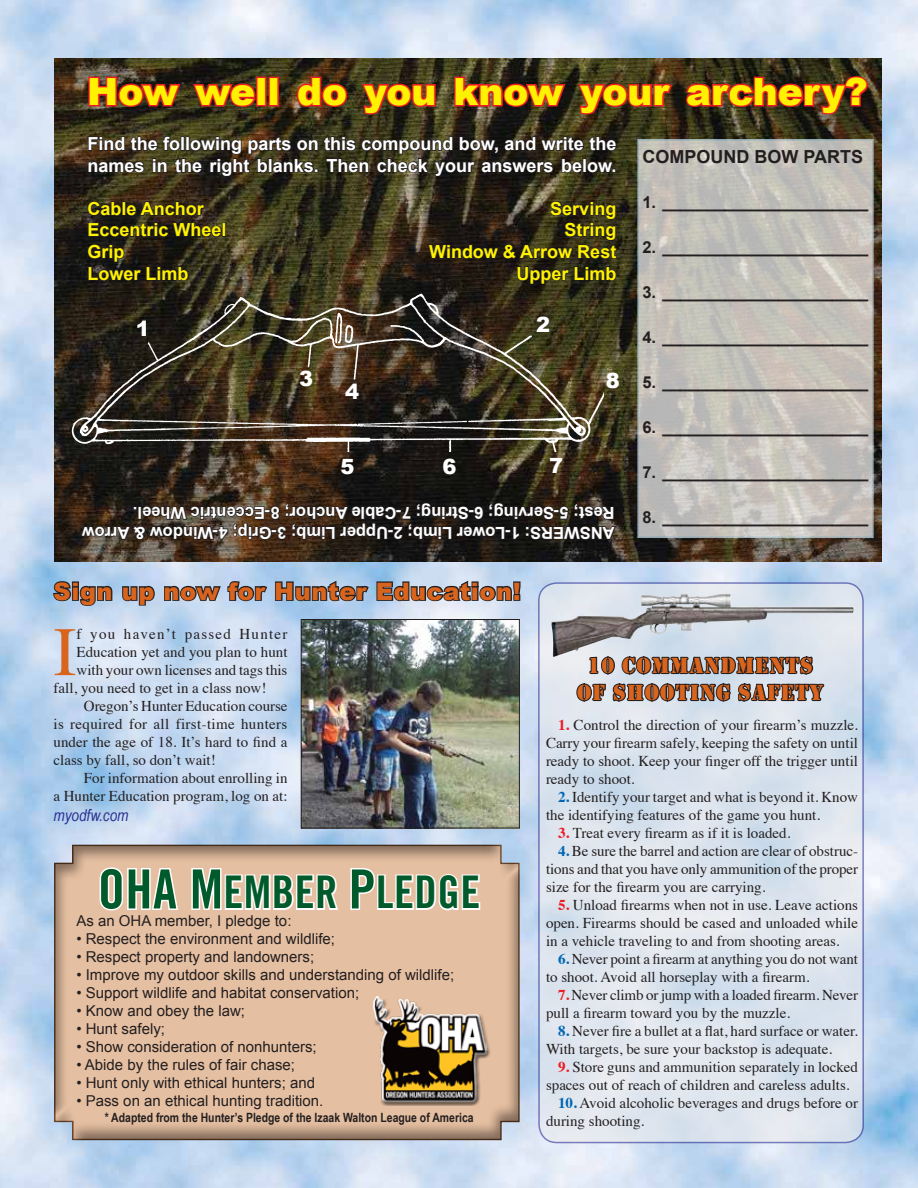
<style>
.page{position:relative;width:918px;height:1188px;background:#fff}
.page>*{position:absolute;margin:0;border:0;box-sizing:border-box;transform-origin:0 0}
.t1{font:69.45px "Times";color:#d8641d}
.t2{font:45px "Trade Gothic Bold Cond Twenty";letter-spacing:.01em;color:#005a2b}
.t3{font:900 37.5px "Arial";color:#fff200}
.t4{font:900 24px "Arial";letter-spacing:.025em;color:#d8641d}
.t5{font:22.5px/27px "Stencil";letter-spacing:.05em;color:#d8641d;text-align:center}
.t6{font:900 21px "Arial";color:#fff}
.t7{font:700 18px/21.6px "Arial";color:#fff}
.t8{font:700 18px "Arial";color:#fff200}
.t9{font:700 18px "Arial";color:#231f20}
.t10{font:700 16.5px "Arial";color:#231f20}
.t11{font:700 16.5px/19.8px "Arial";color:#fff}
.t12{font:italic 16.5px "Arial Narrow";color:#2e3092}
.t13{font:15px/18px "Times";color:#231f20}
.t14{font:15px "Arial";color:#231f20}
.t15{font:15px "Times";letter-spacing:.025em;color:#231f20}
.t16{font:15px "Times";letter-spacing:.08em;color:#231f20}
.t17{font:700 12.75px "Arial Narrow";color:#231f20}
.s1{font-size:54px}
.s2{font-weight:700;color:#ed1d24}
.s3{font-weight:700;color:#0066b3}
</style>
<div class="page">
<img style="left:0;top:0;width:918px;height:1188px">
<div style="left:52px;top:842px;width:470px;height:300px;background:#231f20;opacity:.5"></div>
<svg style="left:98px;top:866px;width:82px;height:46px"></svg>
<svg style="left:190px;top:866px;width:150px;height:45px"></svg>
<svg style="left:349px;top:866px;width:133px;height:46px"></svg>
<svg style="left:52px;top:580px;width:62px;height:28px;background:#77889b"></svg>
<svg style="left:121px;top:585px;width:35px;height:22px"></svg>
<svg style="left:163px;top:579px;width:359px;height:24px;background:#828f9f"></svg>
<svg style="left:539px;top:583px;width:324px;height:560px;background:#dce4ed"></svg>
<div style="left:538px;top:582px;width:326px;height:561px;border:2px solid #2e3092;border-radius:18px"></div>
<img style="left:552px;top:593px;width:302px;height:64px">
<svg style="left:575px;top:645px;width:251px;height:74px;background:#a7adb5"></svg>
<img style="left:303px;top:621px;width:215px;height:205px">
<div style="left:301px;top:619px;width:219px;height:209px;border:1px solid #231f20"></div>
<img style="left:55px;top:58px;width:826px;height:504px">
<svg style="left:87px;top:75px;width:95px;height:34px;background:#772822"></svg>
<svg style="left:191px;top:81px;width:67px;height:28px;background:#85281e"></svg>
<div style="left:256px;top:77px;width:11px;height:29px;border:3px solid #ed1d24"></div>
<div style="left:269px;top:77px;width:10px;height:29px;border:3px solid #ed1d24"></div>
<svg style="left:295px;top:75px;width:54px;height:34px;background:#7f2a1d"></svg>
<svg style="left:360px;top:82px;width:77px;height:34px;background:#7a2b1e"></svg>
<img style="left:453px;top:75px;width:115px;height:34px">
<svg style="left:576px;top:82px;width:98px;height:34px;background:#7c2f1e"></svg>
<img style="left:684px;top:74px;width:186px;height:42px">
<svg style="left:87px;top:135px;width:530px;height:42px;background:#312c1d"></svg>
<div style="left:222px;top:223px;width:4px;height:14px;border:2px solid #231f20"></div>
<svg style="left:86px;top:200px;width:137px;height:82px;background:#27221a"></svg>
<svg style="left:427px;top:200px;width:191px;height:85px;background:#292318"></svg>
<svg style="left:80px;top:502px;width:537px;height:40px;background:#2d241d"></svg>
<img style="left:61px;top:289px;width:542px;height:163px">
<svg style="left:637px;top:139px;width:237px;height:399px;background:#c3c0ba"></svg>
<div style="left:369px;top:993px;width:113px;height:109px;background:#e5bfa1"></div>
<div style="left:373px;top:995px;width:118px;height:111px;background:#231f20;opacity:.55"></div>
<h3 class="t3" style="left:87px;top:64px;width:782px">How well do you know your archery?</h3>
<p class="t7" style="left:87px;top:134px;width:530px">Find the following parts on this compound bow, and write the names in the right blanks. Then check your answers below.</p>
<p class="t8" style="left:87px;top:197px;width:118px">Cable Anchor</p>
<p class="t8" style="left:550px;top:197px;width:68px">Serving</p>
<p class="t8" style="left:87px;top:218px;width:141px">Eccentric Wheel</p>
<p class="t8" style="left:564px;top:218px;width:54px">String</p>
<p class="t8" style="left:87px;top:240px;width:39px">Grip</p>
<p class="t8" style="left:429px;top:240px;width:189px">Window &amp; Arrow Rest</p>
<p class="t8" style="left:87px;top:261px;width:103px">Lower Limb</p>
<p class="t8" style="left:516px;top:261px;width:102px">Upper Limb</p>
<p class="t9" style="left:643px;top:144px;width:222px">COMPOUND BOW PARTS</p>
<p class="t10" style="left:643px;top:191px;width:227px">1. _______________________</p>
<p class="t10" style="left:643px;top:236px;width:227px">2. _______________________</p>
<p class="t10" style="left:643px;top:281px;width:227px">3. _______________________</p>
<p class="t10" style="left:643px;top:326px;width:227px">4. _______________________</p>
<p class="t10" style="left:643px;top:371px;width:227px">5. _______________________</p>
<p class="t10" style="left:643px;top:416px;width:227px">6. _______________________</p>
<p class="t10" style="left:643px;top:461px;width:227px">7. _______________________</p>
<p class="t10" style="left:643px;top:506px;width:227px">8. _______________________</p>
<h3 class="t6" style="left:136px;top:313px;width:16px">1</h3>
<h3 class="t6" style="left:536px;top:309px;width:16px">2</h3>
<h3 class="t6" style="left:299px;top:363px;width:16px">3</h3>
<h3 class="t6" style="left:345px;top:376px;width:16px">4</h3>
<h3 class="t6" style="left:606px;top:365px;width:16px">8</h3>
<h3 class="t6" style="left:341px;top:451px;width:16px">5</h3>
<h3 class="t6" style="left:443px;top:451px;width:16px">6</h3>
<h3 class="t6" style="left:549px;top:450px;width:16px">7</h3>
<p class="t11" style="left:615px;top:542px;width:534px;rotate:-180deg">ANSWERS: 1-Lower Limb; 2-Upper Limb; 3-Grip; 4-Window &amp; Arrow<br>Rest; 5-Serving; 6-String; 7-Cable Anchor; 8-Eccentric Wheel.</p>
<h3 class="t4" style="left:54px;top:574px;width:469px">Sign up now for Hunter Education!</h3>
<h1 class="t1" style="left:54px;top:587px;width:25px">I</h1>
<p class="t16" style="left:77px;top:620px;width:212px">f you haven’t passed Hunter</p>
<p class="t13" style="left:77px;top:642px;width:212px">Education yet and you plan to hunt</p>
<p class="t13" style="left:77px;top:660px;width:212px">with your own licenses and tags this</p>
<p class="t13" style="left:54px;top:678px;width:214px">fall, you need to get in a class now!</p>
<p class="t13" style="left:84px;top:696px;width:205px">Oregon’s Hunter Education course</p>
<p class="t15" style="left:54px;top:710px;width:235px">is required for all first-time hunters</p>
<p class="t13" style="left:54px;top:732px;width:236px">under the age of 18. It’s hard to find a</p>
<p class="t13" style="left:54px;top:750px;width:164px">class by fall, so don’t wait!</p>
<p class="t13" style="left:84px;top:768px;width:205px">For information about enrolling in</p>
<p class="t13" style="left:54px;top:786px;width:236px">a Hunter Education program, log on at:</p>
<p class="t12" style="left:54px;top:804px;width:77px">myodfw.com</p>
<h2 class="t2" style="left:98px;top:865px;width:384px"><span class="s1">OHA M</span>EMBER <span class="s1">P</span>LEDGE</h2>
<p class="t14" style="left:76px;top:911px;width:217px">As an OHA member, I pledge to:</p>
<p class="t14" style="left:76px;top:929px;width:260px">• Respect the environment and wildlife;</p>
<p class="t14" style="left:76px;top:947px;width:239px">• Respect property and landowners;</p>
<p class="t14" style="left:76px;top:965px;width:379px">• Improve my outdoor skills and understanding of wildlife;</p>
<p class="t14" style="left:76px;top:983px;width:284px">• Support wildlife and habitat conservation;</p>
<p class="t14" style="left:76px;top:1001px;width:170px">• Know and obey the law;</p>
<p class="t14" style="left:76px;top:1019px;width:90px">• Hunt safely;</p>
<p class="t14" style="left:76px;top:1037px;width:242px">• Show consideration of nonhunters;</p>
<p class="t14" style="left:76px;top:1055px;width:220px">• Abide by the rules of fair chase;</p>
<p class="t14" style="left:76px;top:1073px;width:240px">• Hunt only with ethical hunters; and</p>
<p class="t14" style="left:76px;top:1091px;width:249px">• Pass on an ethical hunting tradition.</p>
<p class="t17" style="left:105px;top:1108px;width:370px">* Adapted from the Hunter’s Pledge of the Izaak Walton League of America</p>
<h3 class="t5" style="left:577px;top:652px;width:248px">10 COMMANDMENTS<br>OF SHOOTING SAFETY</h3>
<p class="t13" style="left:546px;top:715px;width:314px;text-align:justify;text-indent:12px"><span class="s2">1.</span> Control the direction of your firearm’s muzzle.<br>Carry your firearm safely, keeping the safety on until ready to shoot. Keep your finger off the trigger until ready to shoot.</p>
<p class="t13" style="left:546px;top:787px;width:314px;text-indent:12px"><span class="s3">2.</span> Identify your target and what is beyond it. Know the identifying features of the game you hunt.</p>
<p class="t13" style="left:558px;top:823px;width:234px"><span class="s2">3.</span> Treat every firearm as if it is loaded.</p>
<p class="t13" style="left:546px;top:841px;width:314px;text-align:justify;text-indent:12px"><span class="s3">4.</span> Be sure the barrel and action are clear of obstruc&shy;tions and that you have only ammunition of the proper size for the firearm you are carrying.</p>
<p class="t13" style="left:546px;top:895px;width:314px;text-align:justify;text-indent:12px"><span class="s2">5.</span> Unload firearms when not in use. Leave actions open. Firearms should be cased and unloaded while in a vehicle traveling to and from shooting areas.</p>
<p class="t13" style="left:546px;top:949px;width:314px;text-indent:12px"><span class="s3">6.</span> Never point a firearm at anything you do not want to shoot. Avoid all horseplay with a firearm.</p>
<p class="t13" style="left:546px;top:985px;width:314px;text-indent:12px"><span class="s2">7.</span> Never climb or jump with a loaded firearm. Never pull a firearm toward you by the muzzle.</p>
<p class="t13" style="left:546px;top:1021px;width:314px;text-indent:12px"><span class="s3">8.</span> Never fire a bullet at a flat, hard surface or water.<br>With targets, be sure your backstop is adequate.</p>
<p class="t13" style="left:546px;top:1057px;width:314px;text-indent:12px"><span class="s2">9.</span> Store guns and ammunition separately in locked spaces out of reach of children and careless adults.</p>
<p class="t13" style="left:546px;top:1093px;width:314px;text-indent:12px"><span class="s3">10.</span> Avoid alcoholic beverages and drugs before or during shooting.</p>
</div>
